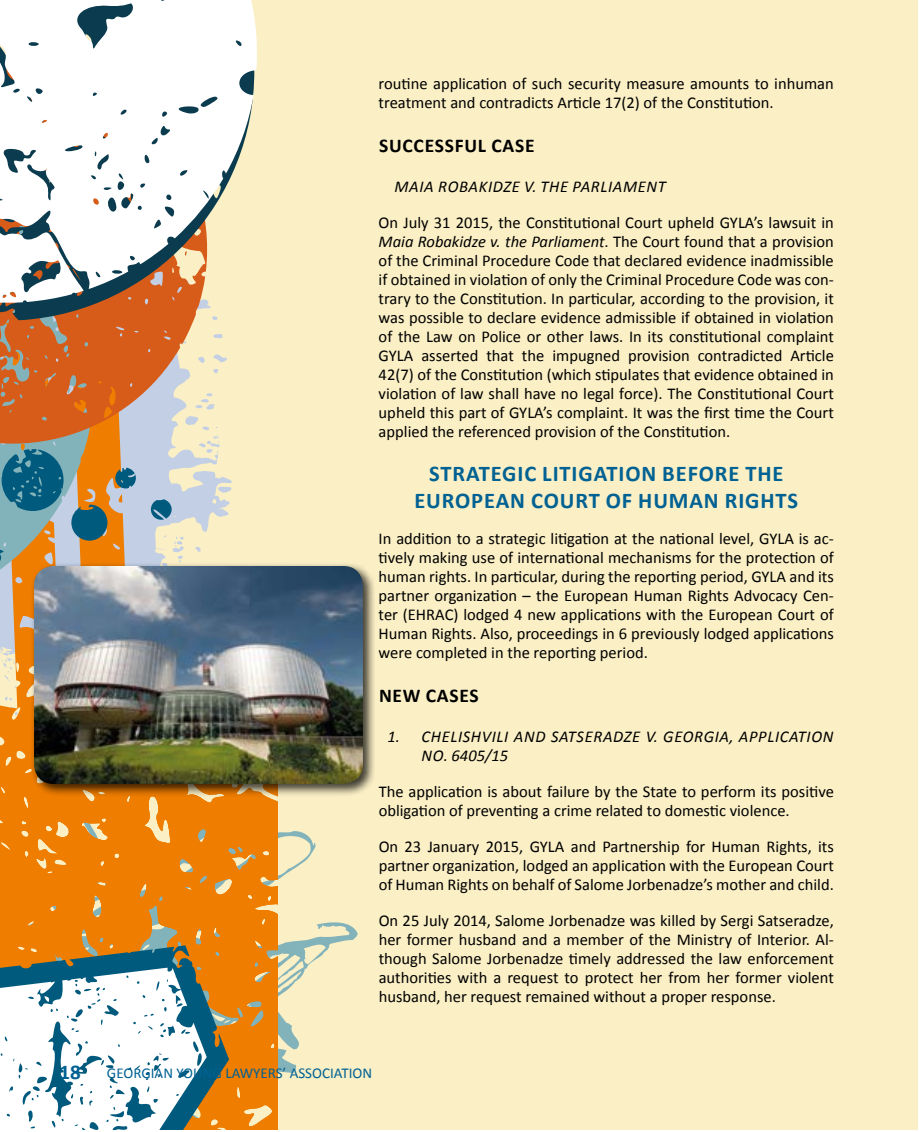
<style>
.page{position:relative;width:919px;height:1132px;background:#fff}
.page>*{position:absolute;margin:0;border:0;box-sizing:border-box;transform-origin:0 0}
.t1{font:700 22.5px/27px "Calibri";letter-spacing:.04em;color:#006193;text-align:center}
.t2{font:700 19.5px "Calibri";letter-spacing:.04em;color:#000}
.t3{font:16.5px/18.9px "Calibri";color:#000;text-align:justify}
.t4{font:italic 16.5px/18.9px "Calibri";letter-spacing:.04em;color:#000}
.t5{font:15px "Calibri";color:#006193}
.s1{font-style:italic}
.s2{font-weight:700;font-size:21px}
</style>
<div class="page">
<div style="left:0;top:0;width:917px;height:1129px;background:#faefc5"></div>
<svg style="left:281px;top:831px;width:76px;height:242px"></svg>
<svg style="left:0;top:334px;width:232px;height:312px"></svg>
<svg style="left:0;top:646px;width:281px;height:483px;background:#ec922a"></svg>
<svg style="left:0;top:726px;width:281px;height:278px;background:#ed840f"></svg>
<svg style="left:0;top:561px;width:30px;height:82px;background:#d7a46f"></svg>
<svg style="left:0;top:320px;width:209px;height:149px;background:#d3895b"></svg>
<svg style="left:0;top:304px;width:218px;height:16px;background:#a2623b"></svg>
<svg style="left:0;top:0;width:257px;height:304px;background:#e4e3de"></svg>
<svg style="left:0;top:448px;width:172px;height:113px;background:#969e91"></svg>
<svg style="left:0;top:929px;width:229px;height:200px;background:#b27a2c"></svg>
<svg style="left:0;top:967px;width:207px;height:162px;background:#c3d6db"></svg>
<div style="left:30px;top:561px;width:345px;height:236px;background:#000;opacity:.75"></div>
<img style="left:34px;top:566px;width:329px;height:217px">
<p class="t3" style="left:378px;top:73px;width:456px">routine application of such security measure amounts to inhuman treatment and contradicts Article 17(2) of the Constitution.</p>
<p class="t2" style="left:379px;top:133px;width:157px">SUCCESSFUL CASE</p>
<p class="t4" style="left:394px;top:176px;width:273px">MAIA ROBAKIDZE V. THE PARLIAMENT</p>
<p class="t3" style="left:378px;top:212px;width:456px">On July 31 2015, the Constitutional Court upheld GYLA’s lawsuit in <span class="s1">Maia Robakidze v. the Parliament</span>. The Court found that a provision of the Criminal Procedure Code that declared evidence inadmissible if obtained in violation of only the Criminal Procedure Code was con&shy;trary to the Constitution. In particular, according to the provision, it was possible to declare evidence admissible if obtained in violation of the Law on Police or other laws. In its constitutional complaint GYLA asserted that the impugned provision contradicted Article 42(7) of the Constitution (which stipulates that evidence obtained in violation of law shall have no legal force). The Constitutional Court upheld this part of GYLA’s complaint. It was the first time the Court applied the referenced provision of the Constitution.</p>
<h1 class="t1" style="left:414px;top:458px;width:385px">STRATEGIC LITIGATION BEFORE THE<br>EUROPEAN COURT OF HUMAN RIGHTS</h1>
<p class="t3" style="left:378px;top:528px;width:456px">In addition to a strategic litigation at the national level, GYLA is ac&shy;tively making use of international mechanisms for the protection of human rights. In particular, during the reporting period, GYLA and its partner organization – the European Human Rights Advocacy Cen&shy;ter (EHRAC) lodged 4 new applications with the European Court of Human Rights. Also, proceedings in 6 previously lodged applications were completed in the reporting period.</p>
<p class="t2" style="left:379px;top:682px;width:101px">NEW CASES</p>
<p class="t4" style="left:421px;top:726px;width:413px;text-indent:-34px">1. CHELISHVILI AND SATSERADZE V. GEORGIA, APPLICATION<br>NO. 6405/15</p>
<p class="t3" style="left:378px;top:780px;width:456px">The application is about failure by the State to perform its positive obligation of preventing a crime related to domestic violence.</p>
<p class="t3" style="left:378px;top:835px;width:456px">On 23 January 2015, GYLA and Partnership for Human Rights, its partner organization, lodged an application with the European Court of Human Rights on behalf of Salome Jorbenadze’s mother and child.</p>
<p class="t3" style="left:378px;top:909px;width:456px">On 25 July 2014, Salome Jorbenadze was killed by Sergi Satseradze, her former husband and a member of the Ministry of Interior. Al&shy;though Salome Jorbenadze timely addressed the law enforcement authorities with a request to protect her from her former violent husband, her request remained without a proper response.</p>
<p class="t5" style="left:60px;top:1063px;width:314px"><span class="s2">18</span> GEORGIAN YOUNG LAWYERS’ ASSOCIATION</p>
</div>
